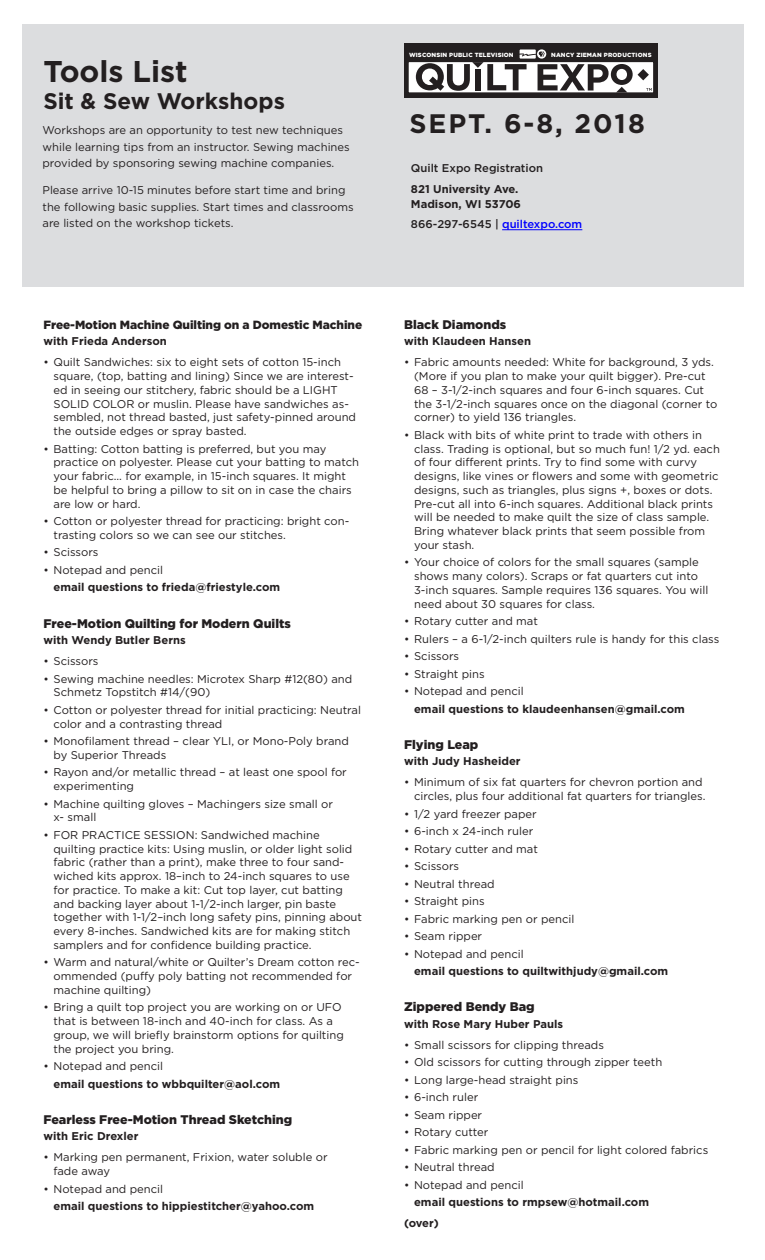
<style>
.page{position:relative;width:765px;height:1260px;background:#fff}
.page>*{position:absolute;margin:0;border:0;box-sizing:border-box;transform-origin:0 0}
.t1{font:700 30px "Gotham";color:#231f20}
.t2{font:700 26.75px "Gotham";letter-spacing:.07em;color:#231f20}
.t3{font:700 22.5px "Gotham";color:#231f20}
.t4{font:900 12.5px "Gotham";color:#231f20}
.t5{font:900 11.88px "Gotham";letter-spacing:-.005em;color:#231f20}
.paragraph_with_inden{font:11.25px/13.8px "Gotham";color:#231f20}
.e-mail{font:700 11.25px "Gotham";color:#231f20}
.presenter{font:700 11.25px "Gotham";color:#231f20}
.headers{font:500 11.25px "Gotham";color:#231f20}
.headers-2{font:700 11.25px/15px "Gotham";color:#231f20}
.t6{font:900 6px "Gotham";letter-spacing:.025em;color:#fff}
.s1{color:#00f}
</style>
<div class="page">
<div style="left:22px;top:24px;width:722px;height:262px;background:#dcdddf"></div>
<hr style="left:502px;top:230px;width:80px;height:1px;background:#00f">
<div style="left:404px;top:43px;width:254px;height:55px;background:#231f20"></div>
<div style="left:405px;top:59px;width:252px;height:37px;border:4px solid #231f20"></div>
<svg style="left:416px;top:49px;width:236px;height:43px"></svg>
<p class="t1" style="left:43px;top:54px;width:146px">Tools List</p>
<p class="t3" style="left:43px;top:88px;width:243px">Sit &amp; Sew Workshops</p>
<p class="paragraph_with_inden" style="left:42px;top:122px;width:309px;line-height:16.2px">Workshops are an opportunity to test new techniques while learning tips from an instructor. Sewing machines provided by sponsoring sewing machine companies.</p>
<p class="paragraph_with_inden" style="left:42px;top:182px;width:313px;line-height:16.2px">Please arrive 10-15 minutes before start time and bring the following basic supplies. Start times and classrooms are listed on the workshop tickets.</p>
<p class="t5" style="left:43px;top:318px;width:320px">Free-Motion Machine Quilting on a Domestic Machine</p>
<p class="presenter" style="left:43px;top:335px;width:125px">with Frieda Anderson</p>
<p class="paragraph_with_inden" style="left:53px;top:355px;width:304px;text-indent:-10px">• Quilt Sandwiches: six to eight sets of cotton 15-inch square, (top, batting and lining) Since we are interest&shy;ed in seeing our stitchery, fabric should be a LIGHT SOLID COLOR or muslin. Please have sandwiches as&shy;sembled, not thread basted, just safety-pinned around the outside edges or spray basted.</p>
<p class="paragraph_with_inden" style="left:53px;top:442px;width:307px;text-indent:-10px">• Batting: Cotton batting is preferred, but you may practice on polyester. Please cut your batting to match your fabric... for example, in 15-inch squares. It might be helpful to bring a pillow to sit on in case the chairs are low or hard.</p>
<p class="paragraph_with_inden" style="left:53px;top:514px;width:297px;text-indent:-10px">• Cotton or polyester thread for practicing: bright con&shy;trasting colors so we can see our stitches.</p>
<p class="paragraph_with_inden" style="left:43px;top:545px;width:57px">• Scissors</p>
<p class="paragraph_with_inden" style="left:43px;top:563px;width:121px">• Notepad and pencil</p>
<p class="e-mail" style="left:53px;top:581px;width:228px">email questions to frieda@friestyle.com</p>
<p class="t4" style="left:43px;top:616px;width:249px">Free-Motion Quilting for Modern Quilts</p>
<p class="presenter" style="left:43px;top:633px;width:144px">with Wendy Butler Berns</p>
<p class="paragraph_with_inden" style="left:43px;top:654px;width:57px">• Scissors</p>
<p class="paragraph_with_inden" style="left:53px;top:672px;width:300px;text-indent:-10px">• Sewing machine needles: Microtex Sharp #12(80) and<br>Schmetz Topstitch #14/(90)</p>
<p class="paragraph_with_inden" style="left:53px;top:703px;width:309px;text-indent:-10px">• Cotton or polyester thread for initial practicing: Neutral color and a contrasting thread</p>
<p class="paragraph_with_inden" style="left:53px;top:734px;width:297px;text-indent:-10px">• Monofilament thread – clear YLI, or Mono-Poly brand by Superior Threads</p>
<p class="paragraph_with_inden" style="left:53px;top:765px;width:295px;text-indent:-10px">• Rayon and/or metallic thread – at least one spool for experimenting</p>
<p class="paragraph_with_inden" style="left:53px;top:797px;width:281px;text-indent:-10px">• Machine quilting gloves – Machingers size small or x- small</p>
<p class="paragraph_with_inden" style="left:53px;top:828px;width:310px;text-indent:-10px">• FOR PRACTICE SESSION: Sandwiched machine quilting practice kits: Using muslin, or older light solid fabric (rather than a print), make three to four sand&shy;wiched kits approx. 18–inch to 24-inch squares to use for practice. To make a kit: Cut top layer, cut batting and backing layer about 1-1/2-inch larger, pin baste together with 1-1/2–inch long safety pins, pinning about every 8-inches. Sandwiched kits are for making stitch samplers and for confidence building practice.</p>
<p class="paragraph_with_inden" style="left:53px;top:955px;width:308px;text-indent:-10px">• Warm and natural/white or Quilter’s Dream cotton rec&shy;ommended (puffy poly batting not recommended for machine quilting)</p>
<p class="paragraph_with_inden" style="left:53px;top:1000px;width:292px;text-indent:-10px">• Bring a quilt top project you are working on or UFO that is between 18-inch and 40-inch for class. As a group, we will briefly brainstorm options for quilting the project you bring.</p>
<p class="paragraph_with_inden" style="left:43px;top:1059px;width:121px">• Notepad and pencil</p>
<p class="e-mail" style="left:53px;top:1077px;width:228px">email questions to wbbquilter@aol.com</p>
<p class="t4" style="left:43px;top:1112px;width:250px">Fearless Free-Motion Thread Sketching</p>
<p class="presenter" style="left:43px;top:1130px;width:97px">with Eric Drexler</p>
<p class="paragraph_with_inden" style="left:53px;top:1150px;width:276px;text-indent:-10px">• Marking pen permanent, Frixion, water soluble or fade away</p>
<p class="paragraph_with_inden" style="left:43px;top:1182px;width:121px">• Notepad and pencil</p>
<p class="e-mail" style="left:53px;top:1200px;width:262px">email questions to hippiestitcher@yahoo.com</p>
<p class="t6" style="left:409px;top:51px;width:106px">WISCONSIN PUBLIC TELEVISION</p>
<p class="t6" style="left:551px;top:51px;width:102px">NANCY ZIEMAN PRODUCTIONS</p>
<p class="t2" style="left:410px;top:108px;width:237px">SEPT. 6-8, 2018</p>
<p class="headers" style="left:411px;top:162px;width:134px">Quilt Expo Registration</p>
<p class="headers-2" style="left:411px;top:181px;width:112px">821 University Ave.<br>Madison, WI 53706</p>
<p class="headers" style="left:411px;top:218px;width:173px">866-297-6545 | <span class="s1">quiltexpo.com</span></p>
<p class="t4" style="left:404px;top:317px;width:104px">Black Diamonds</p>
<p class="presenter" style="left:404px;top:335px;width:128px">with Klaudeen Hansen</p>
<p class="paragraph_with_inden" style="left:414px;top:355px;width:305px;text-indent:-10px">• Fabric amounts needed: White for background, 3 yds. (More if you plan to make your quilt bigger). Pre-cut 68 – 3-1/2-inch squares and four 6-inch squares. Cut the 3-1/2-inch squares once on the diagonal (corner to corner) to yield 136 triangles.</p>
<p class="paragraph_with_inden" style="left:414px;top:428px;width:307px;text-indent:-10px">• Black with bits of white print to trade with others in class. Trading is optional, but so much fun! 1/2 yd. each of four different prints. Try to find some with curvy designs, like vines or flowers and some with geometric designs, such as triangles, plus signs +, boxes or dots.<br>Pre-cut all into 6-inch squares. Additional black prints will be needed to make quilt the size of class sample.<br>Bring whatever black prints that seem possible from your stash.</p>
<p class="paragraph_with_inden" style="left:414px;top:555px;width:296px;text-indent:-10px">• Your choice of colors for the small squares (sample shows many colors). Scraps or fat quarters cut into 3-inch squares. Sample requires 136 squares. You will need about 30 squares for class.</p>
<p class="paragraph_with_inden" style="left:404px;top:614px;width:135px">• Rotary cutter and mat</p>
<p class="paragraph_with_inden" style="left:404px;top:632px;width:317px">• Rulers – a 6-1/2-inch quilters rule is handy for this class</p>
<p class="paragraph_with_inden" style="left:404px;top:649px;width:57px">• Scissors</p>
<p class="paragraph_with_inden" style="left:404px;top:667px;width:82px">• Straight pins</p>
<p class="paragraph_with_inden" style="left:404px;top:684px;width:121px">• Notepad and pencil</p>
<p class="e-mail" style="left:414px;top:702px;width:272px">email questions to klaudeenhansen@gmail.com</p>
<p class="t4" style="left:404px;top:737px;width:76px">Flying Leap</p>
<p class="presenter" style="left:404px;top:755px;width:118px">with Judy Hasheider</p>
<p class="paragraph_with_inden" style="left:404px;top:775px;width:303px;text-align:right">• Minimum of six fat quarters for chevron portion and circles, plus four additional fat quarters for triangles.</p>
<p class="paragraph_with_inden" style="left:404px;top:807px;width:134px">• 1/2 yard freezer paper</p>
<p class="paragraph_with_inden" style="left:404px;top:824px;width:131px">• 6-inch x 24-inch ruler</p>
<p class="paragraph_with_inden" style="left:404px;top:842px;width:135px">• Rotary cutter and mat</p>
<p class="paragraph_with_inden" style="left:404px;top:859px;width:57px">• Scissors</p>
<p class="paragraph_with_inden" style="left:404px;top:877px;width:92px">• Neutral thread</p>
<p class="paragraph_with_inden" style="left:404px;top:894px;width:82px">• Straight pins</p>
<p class="paragraph_with_inden" style="left:404px;top:912px;width:172px">• Fabric marking pen or pencil</p>
<p class="paragraph_with_inden" style="left:404px;top:929px;width:80px">• Seam ripper</p>
<p class="paragraph_with_inden" style="left:404px;top:947px;width:121px">• Notepad and pencil</p>
<p class="e-mail" style="left:414px;top:965px;width:256px">email questions to quiltwithjudy@gmail.com</p>
<p class="t4" style="left:404px;top:1000px;width:132px">Zippered Bendy Bag</p>
<p class="presenter" style="left:404px;top:1017px;width:161px">with Rose Mary Huber Pauls</p>
<p class="paragraph_with_inden" style="left:404px;top:1038px;width:201px">• Small scissors for clipping threads</p>
<p class="paragraph_with_inden" style="left:404px;top:1055px;width:260px">• Old scissors for cutting through zipper teeth</p>
<p class="paragraph_with_inden" style="left:404px;top:1073px;width:176px">• Long large-head straight pins</p>
<p class="paragraph_with_inden" style="left:404px;top:1090px;width:76px">• 6-inch ruler</p>
<p class="paragraph_with_inden" style="left:404px;top:1108px;width:80px">• Seam ripper</p>
<p class="paragraph_with_inden" style="left:404px;top:1125px;width:86px">• Rotary cutter</p>
<p class="paragraph_with_inden" style="left:404px;top:1143px;width:306px">• Fabric marking pen or pencil for light colored fabrics</p>
<p class="paragraph_with_inden" style="left:404px;top:1160px;width:92px">• Neutral thread</p>
<p class="paragraph_with_inden" style="left:404px;top:1178px;width:121px">• Notepad and pencil</p>
<p class="e-mail" style="left:414px;top:1196px;width:237px">email questions to rmpsew@hotmail.com</p>
<p class="e-mail" style="left:404px;top:1217px;width:36px">(over)</p>
</div>
